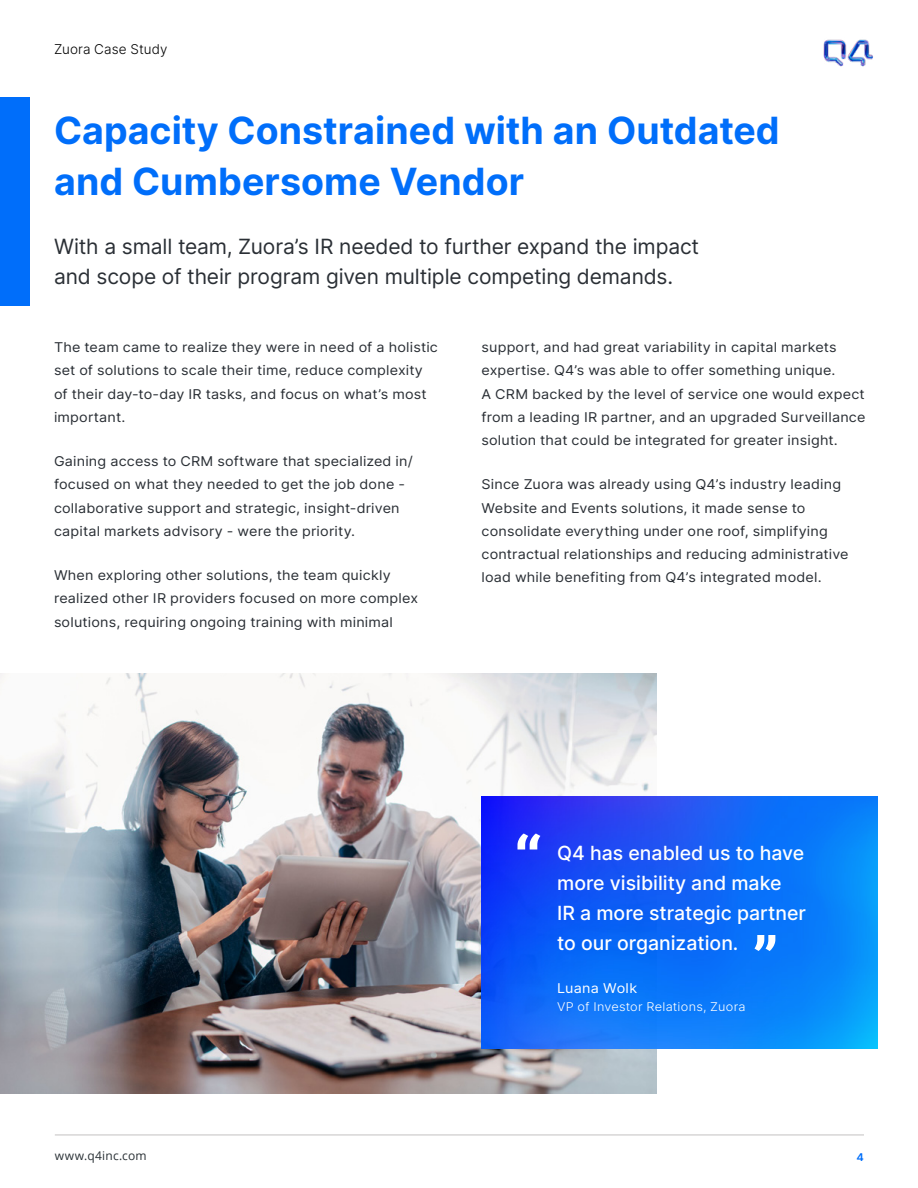
<style>
.page{position:relative;width:918px;height:1188px;background:#fff}
.page>*{position:absolute;margin:0;border:0;box-sizing:border-box;transform-origin:0 0}
.t1{font:700 37.5px/51px "Inter";color:#006efa}
.t2{font:21px/30px "Inter";letter-spacing:-.005em;color:#2a2f35}
.t3{font:500 19.5px/30px "Inter";color:#fff}
.t4{font:13.5px/23.2px "Inter";letter-spacing:.015em;color:#2a2f35;scale:1.07 1}
.t5{font:300 13.5px "Inter";letter-spacing:.01em;color:#000}
.t6{font:13.5px "Inter";letter-spacing:.02em;color:#fff;scale:1.07 1}
.t7{font:300 12px "Inter";letter-spacing:.02em;color:#fff;scale:1.07 1}
.t8{font:12px "Open Sans";letter-spacing:.02em;color:#2a3136}
.t9{font:600 10.5px "Inter";color:#006efa;scale:1.07 1}
</style>
<div class="page">
<hr style="left:55px;top:1135px;width:809px;height:1px;background:#c4c2c2">
<img style="left:824px;top:39px;width:49px;height:28px">
<div style="left:0;top:98px;width:30px;height:208px;background:#006efa"></div>
<img style="left:0;top:674px;width:657px;height:420px">
<img style="left:482px;top:796px;width:395px;height:252px">
<svg style="left:517px;top:834px;width:23px;height:15px"></svg>
<svg style="left:755px;top:935px;width:20px;height:16px"></svg>
<p class="t5" style="left:54px;top:39px;width:115px">Zuora Case Study</p>
<h1 class="t1" style="left:54px;top:104px;width:727px">Capacity Constrained with an Outdated and Cumbersome Vendor</h1>
<h2 class="t2" style="left:54px;top:231px;width:647px">With a small team, Zuora’s IR needed to further expand the impact and scope of their program given multiple competing demands.</h2>
<p class="t4" style="left:54px;top:335px;width:360px">The team came to realize they were in need of a holistic set of solutions to scale their time, reduce complexity of their day-to-day IR tasks, and focus on what’s most important.</p>
<p class="t4" style="left:54px;top:449px;width:337px">Gaining access to CRM software that specialized in/ focused on what they needed to get the job done - collaborative support and strategic, insight-driven capital markets advisory - were the priority.</p>
<p class="t4" style="left:54px;top:563px;width:342px">When exploring other solutions, the team quickly realized other IR providers focused on more complex solutions, requiring ongoing training with minimal</p>
<p class="t4" style="left:482px;top:335px;width:360px">support, and had great variability in capital markets expertise. Q4’s was able to offer something unique.<br>A CRM backed by the level of service one would expect from a leading IR partner, and an upgraded Surveillance solution that could be integrated for greater insight.</p>
<p class="t4" style="left:482px;top:472px;width:345px">Since Zuora was already using Q4’s industry leading Website and Events solutions, it made sense to consolidate everything under one roof, simplifying contractual relationships and reducing administrative load while benefiting from Q4’s integrated model.</p>
<p class="t8" style="left:55px;top:1147px;width:93px">www.q4inc.com</p>
<h3 class="t3" style="left:557px;top:838px;width:250px">Q4 has enabled us to have more visibility and make<br>IR a more strategic partner to our organization.</h3>
<p class="t6" style="left:557px;top:979px;width:76px">Luana Wolk</p>
<p class="t7" style="left:557px;top:998px;width:178px">VP of Investor Relations, Zuora</p>
<p class="t9" style="left:857px;top:1149px;width:8px">4</p>
</div>
